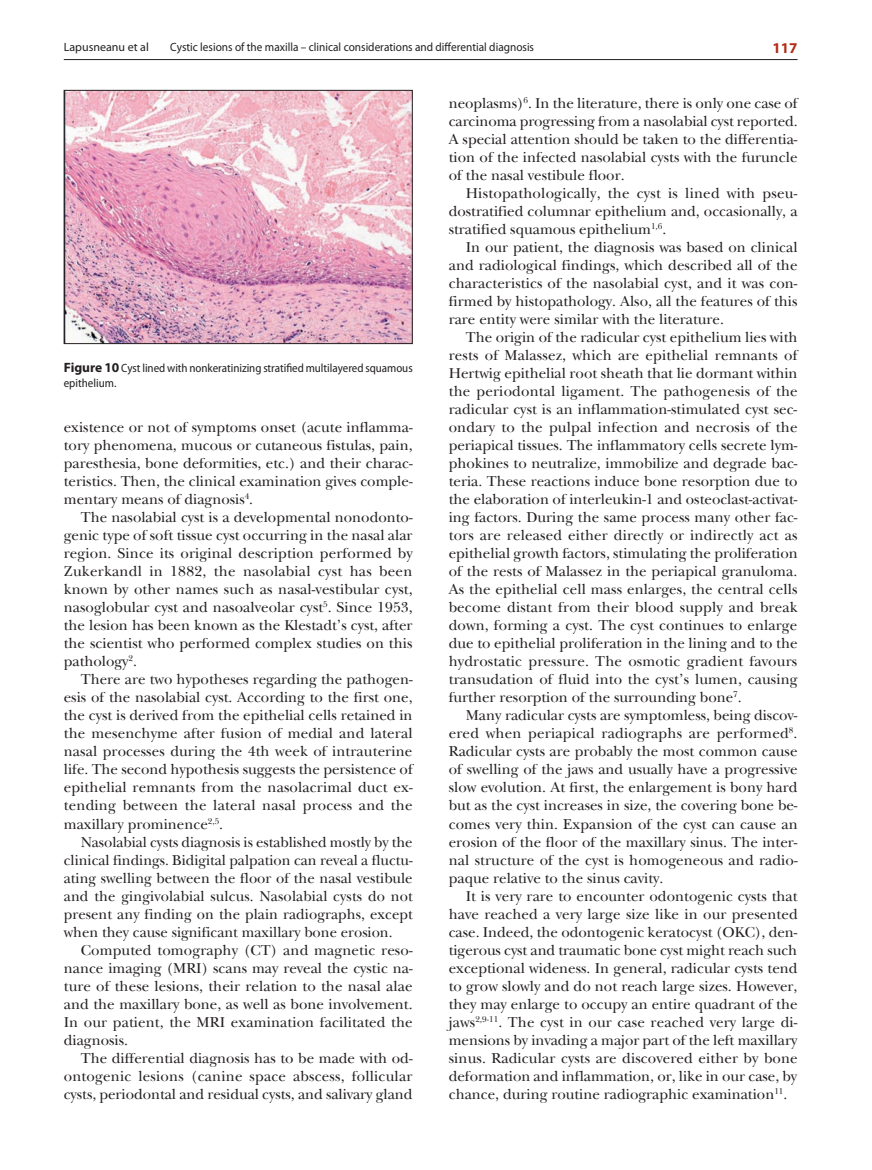
<style>
.page{position:relative;width:872px;height:1170px;background:#fff}
.page>*{position:absolute;margin:0;border:0;box-sizing:border-box;transform-origin:0 0}
.t1{font:15px/18px "Baskerville Std RO";color:#231f20;text-align:justify}
.t2{font:700 15px "Myriad Pro";color:#b22b14}
.t3{font:semi-condensed 12px/15px "Myriad Pro";letter-spacing:-.005em;color:#231f20}
.t4{font:12px "Myriad Pro";color:#231f20;scale:.94 1}
.t5{font:12px "Myriad Pro";color:#231f20}
.s1{font-weight:700;font-stretch:normal;font-size:13.5px}
</style>
<div class="page">
<hr style="left:64px;top:59px;width:733px;height:1px;background:#231f20">
<img style="left:66px;top:92px;width:344px;height:250px">
<div style="left:64px;top:90px;width:348px;height:254px;border:1px solid #231f20"></div>
<p class="t5" style="left:64px;top:40px;width:87px">Lapusneanu et al</p>
<p class="t4" style="left:170px;top:40px;width:389px">Cystic lesions of the maxilla – clinical considerations and differential diagnosis</p>
<p class="t2" style="left:772px;top:38px;width:26px">117</p>
<p class="t3" style="left:64px;top:361px;width:350px"><span class="s1">Figure 10</span> Cyst lined with nonkeratinizing stratified multilayered squamous epithelium.</p>
<p class="t1" style="left:64px;top:418px;width:350px">existence or not of symptoms onset (acute inflamma&shy;tory phenomena, mucous or cutaneous fistulas, pain, paresthesia, bone deformities, etc.) and their charac&shy;teristics. Then, the clinical examination gives comple&shy;mentary means of diagnosis<sup>4</sup>.</p>
<p class="t1" style="left:64px;top:508px;width:350px;text-indent:17px">The nasolabial cyst is a developmental nonodonto&shy;genic type of soft tissue cyst occurring in the nasal alar region. Since its original description performed by Zukerkandl in 1882, the nasolabial cyst has been known by other names such as nasal-vestibular cyst, nasoglobular cyst and nasoalveolar cyst<sup>5</sup>. Since 1953, the lesion has been known as the Klestadt’s cyst, after the scientist who performed complex studies on this pathology<sup>2</sup>.</p>
<p class="t1" style="left:64px;top:670px;width:350px;text-indent:17px">There are two hypotheses regarding the pathogen&shy;esis of the nasolabial cyst. According to the first one, the cyst is derived from the epithelial cells retained in the mesenchyme after fusion of medial and lateral nasal processes during the 4th week of intrauterine life. The second hypothesis suggests the persistence of epithelial remnants from the nasolacrimal duct ex&shy;tending between the lateral nasal process and the maxillary prominence<sup>2,5</sup>.</p>
<p class="t1" style="left:64px;top:832px;width:350px;text-indent:17px">Nasolabial cysts diagnosis is established mostly by the clinical findings. Bidigital palpation can reveal a fluctu&shy;ating swelling between the floor of the nasal vestibule and the gingivolabial sulcus. Nasolabial cysts do not present any finding on the plain radiographs, except when they cause significant maxillary bone erosion.</p>
<p class="t1" style="left:64px;top:940px;width:350px;text-indent:17px">Computed tomography (CT) and magnetic reso&shy;nance imaging (MRI) scans may reveal the cystic na&shy;ture of these lesions, their relation to the nasal alae and the maxillary bone, as well as bone involvement.<br>In our patient, the MRI examination facilitated the diagnosis.</p>
<p class="t1" style="left:64px;top:1048px;width:350px;text-indent:17px">The differential diagnosis has to be made with od&shy;ontogenic lesions (canine space abscess, follicular cysts, periodontal and residual cysts, and salivary gland</p>
<p class="t1" style="left:449px;top:94px;width:350px">neoplasms)<sup>6</sup>. In the literature, there is only one case of carcinoma progressing from a nasolabial cyst reported.<br>A special attention should be taken to the differentia&shy;tion of the infected nasolabial cysts with the furuncle of the nasal vestibule floor.</p>
<p class="t1" style="left:449px;top:184px;width:350px;text-indent:17px">Histopathologically, the cyst is lined with pseu&shy;dostratified columnar epithelium and, occasionally, a stratified squamous epithelium<sup>1,6</sup>.</p>
<p class="t1" style="left:449px;top:238px;width:350px;text-indent:17px">In our patient, the diagnosis was based on clinical and radiological findings, which described all of the characteristics of the nasolabial cyst, and it was con&shy;firmed by histopathology. Also, all the features of this rare entity were similar with the literature.</p>
<p class="t1" style="left:449px;top:328px;width:350px;text-indent:17px">The origin of the radicular cyst epithelium lies with rests of Malassez, which are epithelial remnants of Hertwig epithelial root sheath that lie dormant within the periodontal ligament. The pathogenesis of the radicular cyst is an inflammation-stimulated cyst sec&shy;ondary to the pulpal infection and necrosis of the periapical tissues. The inflammatory cells secrete lym&shy;phokines to neutralize, immobilize and degrade bac&shy;teria. These reactions induce bone resorption due to the elaboration of interleukin-1 and osteoclast-activat&shy;ing factors. During the same process many other fac&shy;tors are released either directly or indirectly act as epithelial growth factors, stimulating the proliferation of the rests of Malassez in the periapical granuloma.<br>As the epithelial cell mass enlarges, the central cells become distant from their blood supply and break down, forming a cyst. The cyst continues to enlarge due to epithelial proliferation in the lining and to the hydrostatic pressure. The osmotic gradient favours transudation of fluid into the cyst’s lumen, causing further resorption of the surrounding bone<sup>7</sup>.</p>
<p class="t1" style="left:449px;top:706px;width:350px;text-indent:17px">Many radicular cysts are symptomless, being discov&shy;ered when periapical radiographs are performed<sup>8</sup>.<br>Radicular cysts are probably the most common cause of swelling of the jaws and usually have a progressive slow evolution. At first, the enlargement is bony hard but as the cyst increases in size, the covering bone be&shy;comes very thin. Expansion of the cyst can cause an erosion of the floor of the maxillary sinus. The inter&shy;nal structure of the cyst is homogeneous and radio&shy;paque relative to the sinus cavity.</p>
<p class="t1" style="left:449px;top:886px;width:350px;text-indent:17px">It is very rare to encounter odontogenic cysts that have reached a very large size like in our presented case. Indeed, the odontogenic keratocyst (OKC), den&shy;tigerous cyst and traumatic bone cyst might reach such exceptional wideness. In general, radicular cysts tend to grow slowly and do not reach large sizes. However, they may enlarge to occupy an entire quadrant of the jaws<sup>2,9-11</sup>. The cyst in our case reached very large di&shy;mensions by invading a major part of the left maxillary sinus. Radicular cysts are discovered either by bone deformation and inflammation, or, like in our case, by chance, during routine radiographic examination<sup>11</sup>.</p>
</div>
